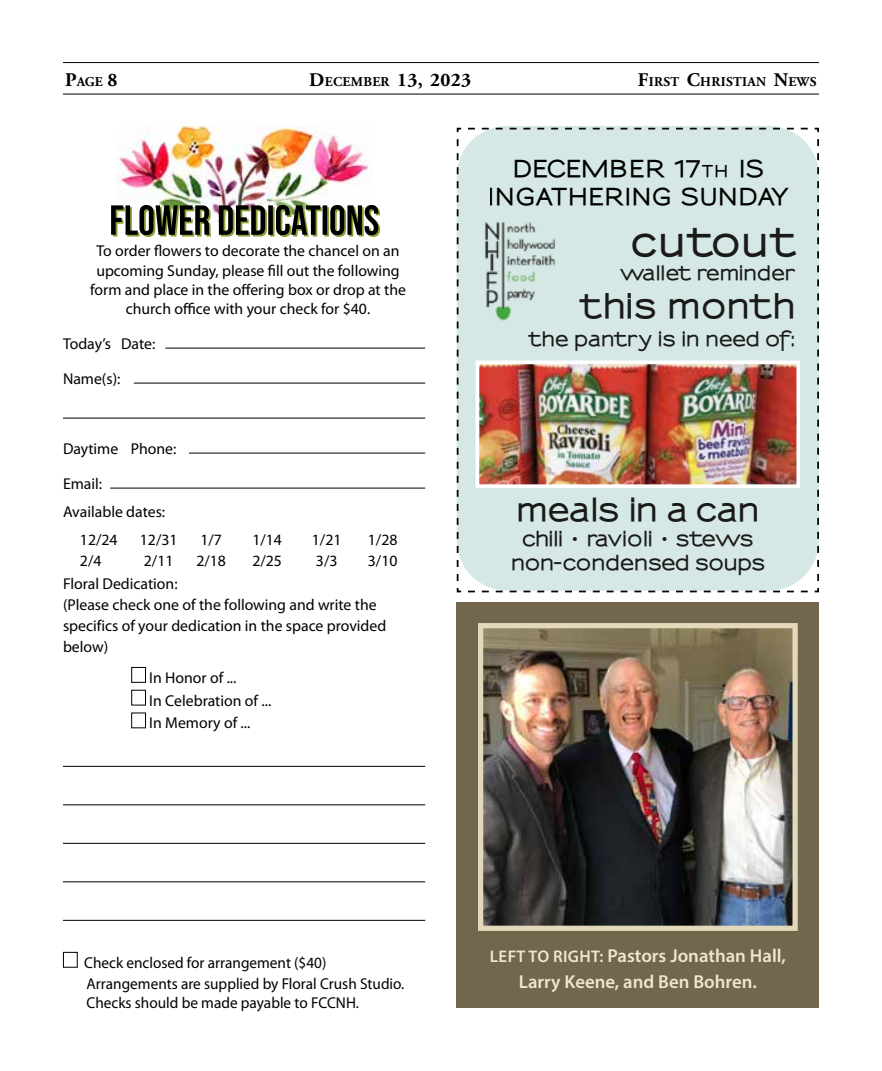
<style>
.page{position:relative;width:882px;height:1071px;background:#fff}
.page>*{position:absolute;margin:0;border:0;box-sizing:border-box;transform-origin:0 0}
.t1{font:800 37.1px "Sansumi";letter-spacing:.05em;color:#1a1a1a}
.t2{font:800 31.5px "Sansumi";letter-spacing:.05em;color:#1a1a1a}
.t3{font:800 29.75px "Sansumi";letter-spacing:.03em;color:#1a1a1a}
.t4{font:800 22.22px/28px "Sansumi";color:#000;text-align:center}
.t5{font:800 19.25px/24.5px "Sansumi";letter-spacing:.03em;color:#1a1a1a;text-align:center}
.t6{font:700 19.25px "Adobe Garamond Pro";letter-spacing:.015em;color:#000}
.t7{font:600 18.72px/26.2px "Myriad Pro";color:#f0e6ca;text-align:center}
.t8{font:800 18.55px "Sansumi";letter-spacing:.03em;color:#1a1a1a}
.t9{font:800 18.55px "Sansumi";letter-spacing:.005em;color:#1a1a1a}
.t10{font:15.75px/21px "Myriad Pro";color:#000}
.t11{font:700 13.47px "Adobe Garamond Pro";letter-spacing:.025em;color:#000}
.s1{font-size:19.25px}
.s2{font-size:13.47px}
.s3{font-size:15.58px}
.s4{font-size:16.8px}
</style>
<div class="page">
<hr style="left:63px;top:94px;width:756px;height:1px;background:#000">
<hr style="left:63px;top:62px;width:756px;height:1px;background:#000">
<img style="left:116px;top:126px;width:256px;height:79px">
<hr style="left:165px;top:348px;width:260px;height:1px;background:#000">
<hr style="left:134px;top:383px;width:291px;height:1px;background:#000">
<hr style="left:63px;top:418px;width:362px;height:1px;background:#000">
<hr style="left:189px;top:453px;width:236px;height:1px;background:#000">
<hr style="left:110px;top:488px;width:315px;height:1px;background:#000">
<div style="left:131px;top:667px;width:15px;height:16px;border:1px solid #000"></div>
<div style="left:131px;top:690px;width:15px;height:16px;border:1px solid #000"></div>
<div style="left:131px;top:713px;width:15px;height:15px;border:1px solid #000"></div>
<hr style="left:63px;top:766px;width:362px;height:1px;background:#000">
<hr style="left:63px;top:804px;width:362px;height:1px;background:#000">
<hr style="left:63px;top:843px;width:362px;height:1px;background:#000">
<hr style="left:63px;top:881px;width:362px;height:1px;background:#000">
<hr style="left:63px;top:920px;width:362px;height:1px;background:#000">
<div style="left:63px;top:952px;width:15px;height:16px;border:1px solid #000"></div>
<svg style="left:111px;top:205px;width:269px;height:32px"></svg>
<div style="left:457px;top:603px;width:362px;height:405px;background:#72664c"></div>
<img style="left:484px;top:629px;width:308px;height:296px">
<div style="left:478px;top:623px;width:320px;height:308px;border:5px solid #e4d8bb"></div>
<div style="left:456px;top:127px;width:363px;height:466px;background:#d5e8e5"></div>
<img style="left:481px;top:365px;width:314px;height:118px">
<div style="left:476px;top:360px;width:324px;height:128px;border:4px solid #fff"></div>
<p class="t11" style="left:65px;top:73px;width:54px"><span class="s1">P</span>AGE <span class="s1">8</span></p>
<p class="t6" style="left:309px;top:68px;width:164px">D<span class="s2">ECEMBER</span> 13, 2023</p>
<p class="t11" style="left:638px;top:73px;width:180px"><span class="s1">F</span>IRST <span class="s1">C</span>HRISTIAN <span class="s1">N</span>EWS</p>
<p class="t10" style="left:90px;top:241px;width:317px;line-height:19.2px;text-align:center">To order flowers to decorate the chancel on an upcoming Sunday, please fill out the following form and place in the offering box or drop at the church office with your check for $40.</p>
<p class="t10" style="left:63px;top:333px;width:94px">Today’s Date:</p>
<p class="t10" style="left:63px;top:368px;width:59px">Name(s):</p>
<p class="t10" style="left:63px;top:438px;width:115px">Daytime Phone:</p>
<p class="t10" style="left:63px;top:469px;width:104px;line-height:28px">Email:<br>Available dates:</p>
<p class="t10" style="left:80px;top:528px;width:39px">12/24</p>
<p class="t10" style="left:140px;top:528px;width:39px">12/31</p>
<p class="t10" style="left:200px;top:528px;width:23px">1/7</p>
<p class="t10" style="left:252px;top:528px;width:31px">1/14</p>
<p class="t10" style="left:312px;top:528px;width:31px">1/21</p>
<p class="t10" style="left:368px;top:528px;width:31px">1/28</p>
<p class="t10" style="left:80px;top:549px;width:23px">2/4</p>
<p class="t10" style="left:144px;top:549px;width:31px">2/11</p>
<p class="t10" style="left:196px;top:549px;width:31px">2/18</p>
<p class="t10" style="left:252px;top:549px;width:31px">2/25</p>
<p class="t10" style="left:316px;top:549px;width:23px">3/3</p>
<p class="t10" style="left:368px;top:549px;width:31px">3/10</p>
<p class="t10" style="left:63px;top:573px;width:325px">Floral Dedication:<br>(Please check one of the following and write the specifics of your dedication in the space provided below)</p>
<p class="t10" style="left:149px;top:666px;width:124px;line-height:22.8px">In Honor of ...<br>In Celebration of ...<br>In Memory of ...</p>
<h3 class="t4" style="left:488px;top:156px;width:302px">DECEMBER 17<span class="s3">th</span> IS<br>INGATHERING SUNDAY</h3>
<h1 class="t1" style="left:632px;top:220px;width:165px">cutout</h1>
<p class="t9" style="left:621px;top:262px;width:176px">wallet reminder</p>
<h2 class="t2" style="left:580px;top:287px;width:217px">this month</h2>
<p class="t8" style="left:528px;top:328px;width:268px">the pantry is in need of:</p>
<h3 class="t3" style="left:517px;top:492px;width:244px">meals in a can</h3>
<p class="t5" style="left:511px;top:527px;width:255px">chili • ravioli • stews non-condensed soups</p>
<p class="t10" style="left:84px;top:951px;width:322px">Check enclosed for arrangement ($40)<br>Arrangements are supplied by Floral Crush Studio.</p>
<p class="t10" style="left:87px;top:992px;width:274px">Checks should be made payable to FCCNH.</p>
<p class="t7" style="left:490px;top:942px;width:297px"><span class="s4">LEFT TO RIGHT:</span> Pastors Jonathan Hall,<br>Larry Keene, and Ben Bohren.</p>
</div>
